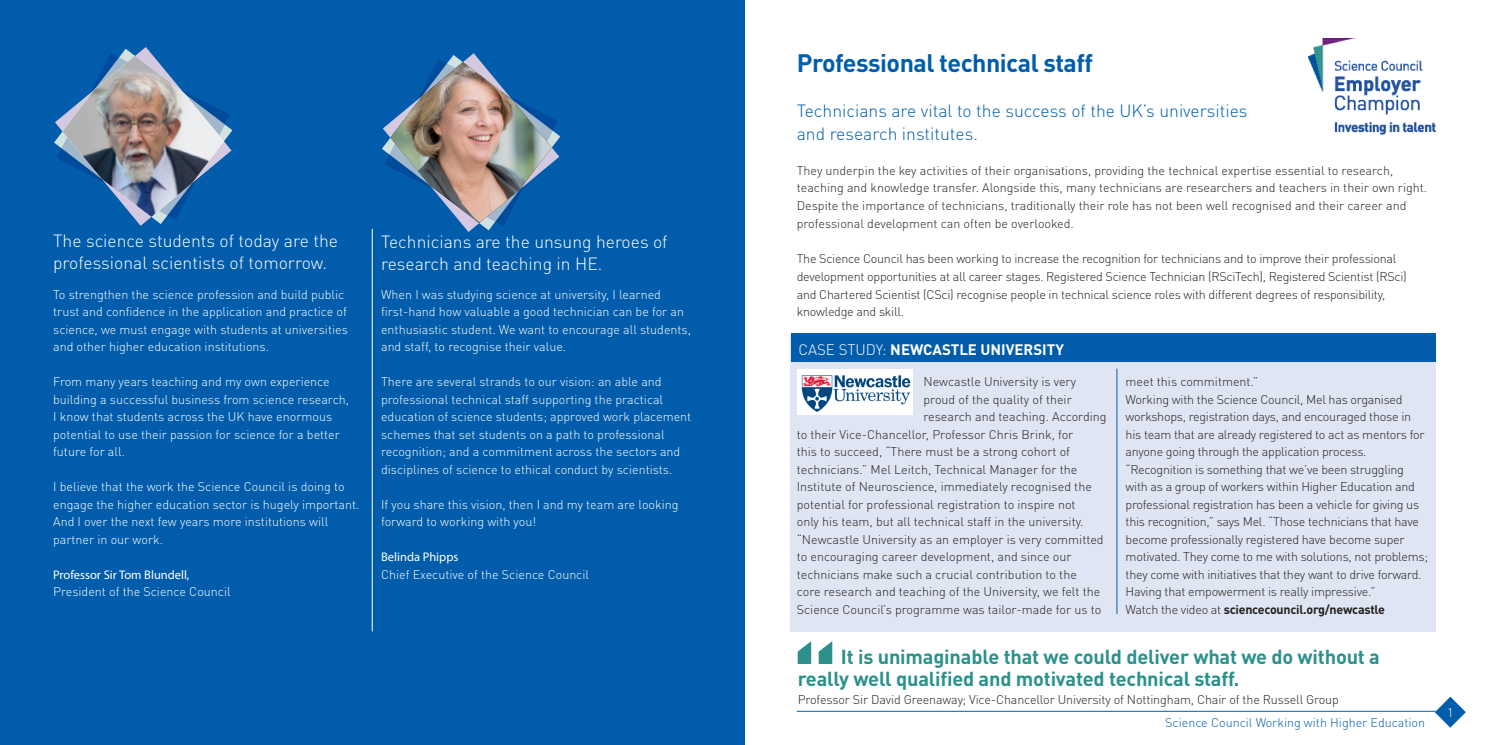
<style>
.page{position:relative;width:1489px;height:745px;background:#fff}
.page>*{position:absolute;margin:0;border:0;box-sizing:border-box;transform-origin:0 0}
.HEADING{font:700 25px "DINOT";letter-spacing:-.02em;color:#015dab}
.QUOTES{font:700 20px/22.5px "DINOT";letter-spacing:-.01em;color:#2c918b}
._1ST_PARA{font:300 17.5px/22.5px "DINOT";color:#fff}
._1ST_PARA-2{font:300 17.5px/22.5px "DINOT";color:#015dab}
.t1{font:700 15px "DINOT";color:#fff}
.BODY_COPY{font:300 12.5px/17.5px "DINOT";color:#fff}
.BODY_COPY-2{font:300 12.5px/17.5px "DINOT";color:#231f20}
.BODY_COPY-3{font:300 12.5px/17.5px "DINOT";letter-spacing:-.02em;color:#231f20}
.QUOTES-2{font:300 12.5px "DINOT";letter-spacing:-.01em;color:#231f20}
.BODY_COPY-4{font:700 12.5px "DINOT";letter-spacing:-.02em;color:#231f20}
.t2{font:300 12.5px "DINOT";color:#015dab}
.s1{font-family:"Myriad Pro";font-weight:400}
.s2{font-weight:300}
</style>
<div class="page">
<hr style="left:796px;top:710px;width:639px;height:1px;background:#015dab">
<svg style="left:1434px;top:696px;width:31px;height:31px"></svg>
<div style="left:790px;top:333px;width:645px;height:298px;background:#e0e5f3"></div>
<div style="left:0;top:0;width:744px;height:744px;background:#015dab"></div>
<svg style="left:382px;top:53px;width:178px;height:179px"></svg>
<img style="left:390px;top:62px;width:161px;height:161px">
<svg style="left:54px;top:47px;width:178px;height:179px"></svg>
<img style="left:62px;top:56px;width:162px;height:161px">
<svg style="left:797px;top:641px;width:35px;height:22px"></svg>
<div style="left:797px;top:368px;width:115px;height:46px;background:#fff"></div>
<img style="left:801px;top:375px;width:110px;height:37px">
<hr style="left:372px;top:229px;width:1px;height:402px;background:#fff">
<div style="left:791px;top:333px;width:644px;height:28px;background:#015dab"></div>
<img style="left:1308px;top:38px;width:127px;height:96px">
<hr style="left:1116px;top:368px;width:1px;height:245px;background:#015dab">
<p class="_1ST_PARA" style="left:53px;top:229px;width:286px">The science students of today are the professional scientists of tomorrow.</p>
<p class="BODY_COPY" style="left:53px;top:285px;width:296px">To strengthen the science profession and build public trust and confidence in the application and practice of science, we must engage with students at universities and other higher education institutions.</p>
<p class="BODY_COPY" style="left:53px;top:372px;width:297px">From many years teaching and my own experience building a successful business from science research, I know that students across the UK have enormous potential to use their passion for science for a better future for all.</p>
<p class="BODY_COPY" style="left:53px;top:477px;width:308px">I believe that the work the Science Council is doing to engage the higher education sector is hugely important.<br>And I over the next few years more institutions will partner in our work.</p>
<p class="BODY_COPY" style="left:53px;top:565px;width:179px"><span class="s1">Professor Sir Tom Blundell,<br></span>President of the Science Council</p>
<p class="_1ST_PARA" style="left:381px;top:230px;width:288px">Technicians are the unsung heroes of research and teaching in HE.</p>
<p class="BODY_COPY" style="left:381px;top:285px;width:311px">When I was studying science at university, I learned first-hand how valuable a good technician can be for an enthusiastic student. We want to encourage all students, and staff, to recognise their value.</p>
<p class="BODY_COPY" style="left:381px;top:372px;width:312px">There are several strands to our vision: an able and professional technical staff supporting the practical education of science students; approved work placement schemes that set students on a path to professional recognition; and a commitment across the sectors and disciplines of science to ethical conduct by scientists.</p>
<p class="BODY_COPY" style="left:381px;top:495px;width:299px">If you share this vision, then I and my team are looking forward to working with you!</p>
<p class="BODY_COPY" style="left:381px;top:547px;width:209px"><span class="s1">Belinda Phipps<br></span>Chief Executive of the Science Council</p>
<p class="HEADING" style="left:796px;top:44px;width:298px">Professional technical staff</p>
<p class="_1ST_PARA-2" style="left:796px;top:100px;width:452px">Technicians are vital to the success of the UK’s universities and research institutes.</p>
<p class="BODY_COPY-2" style="left:796px;top:161px;width:632px">They underpin the key activities of their organisations, providing the technical expertise essential to research, teaching and knowledge transfer. Alongside this, many technicians are researchers and teachers in their own right.<br>Despite the importance of technicians, traditionally their role has not been well recognised and their career and professional development can often be overlooked.</p>
<p class="BODY_COPY-3" style="left:796px;top:250px;width:611px">The Science Council has been working to increase the recognition for technicians and to improve their professional development opportunities at all career stages. Registered Science Technician (RSciTech), Registered Scientist (RSci) and Chartered Scientist (CSci) recognise people in technical science roles with different degrees of responsibility, knowledge and skill.</p>
<p class="t1" style="left:798px;top:337px;width:267px"><span class="s2">CASE STUDY:</span> NEWCASTLE UNIVERSITY</p>
<p class="BODY_COPY-2" style="left:923px;top:372px;width:154px">Newcastle University is very</p>
<p class="BODY_COPY-2" style="left:923px;top:390px;width:150px">proud of the quality of their</p>
<p class="BODY_COPY-2" style="left:923px;top:407px;width:184px">research and teaching. According</p>
<p class="BODY_COPY-2" style="left:796px;top:425px;width:278px">to their Vice-Chancellor, Professor Chris Brink, for</p>
<p class="BODY_COPY-2" style="left:796px;top:442px;width:275px">this to succeed, “There must be a strong cohort of</p>
<p class="BODY_COPY-2" style="left:796px;top:460px;width:282px">technicians.” Mel Leitch, Technical Manager for the</p>
<p class="BODY_COPY-2" style="left:796px;top:477px;width:296px">Institute of Neuroscience, immediately recognised the</p>
<p class="BODY_COPY-2" style="left:796px;top:495px;width:280px">potential for professional registration to inspire not</p>
<p class="BODY_COPY-2" style="left:796px;top:512px;width:288px">only his team, but all technical staff in the university.</p>
<p class="BODY_COPY-2" style="left:796px;top:530px;width:308px">“Newcastle University as an employer is very committed</p>
<p class="BODY_COPY-2" style="left:796px;top:547px;width:276px">to encouraging career development, and since our</p>
<p class="BODY_COPY-2" style="left:796px;top:565px;width:281px">technicians make such a crucial contribution to the</p>
<p class="BODY_COPY-2" style="left:796px;top:582px;width:305px">core research and teaching of the University, we felt the</p>
<p class="BODY_COPY-2" style="left:796px;top:600px;width:306px">Science Council’s programme was tailor-made for us to</p>
<p class="QUOTES" style="left:797px;top:643px;width:583px;text-indent:43px">It is unimaginable that we could deliver what we do without a really well qualified and motivated technical staff.</p>
<p class="QUOTES-2" style="left:797px;top:691px;width:542px">Professor Sir David Greenaway; Vice-Chancellor University of Nottingham, Chair of the Russell Group</p>
<p class="BODY_COPY-2" style="left:1125px;top:372px;width:134px">meet this commitment.”</p>
<p class="BODY_COPY-3" style="left:1125px;top:390px;width:300px">Working with the Science Council, Mel has organised workshops, registration days, and encouraged those in his team that are already registered to act as mentors for anyone going through the application process.</p>
<p class="BODY_COPY-3" style="left:1125px;top:460px;width:304px">“Recognition is something that we’ve been struggling with as a group of workers within Higher Education and professional registration has been a vehicle for giving us this recognition,” says Mel. “Those technicians that have become professionally registered have become super motivated. They come to me with solutions, not problems; they come with initiatives that they want to drive forward.<br>Having that empowerment is really impressive.”</p>
<p class="BODY_COPY-4" style="left:1125px;top:599px;width:261px"><span class="s2">Watch the video at</span> sciencecouncil.org/newcastle</p>
<p class="t2" style="left:1165px;top:714px;width:261px">Science Council Working with Higher Education</p>
<p class="BODY_COPY" style="left:1446px;top:703px;width:8px">1</p>
</div>
